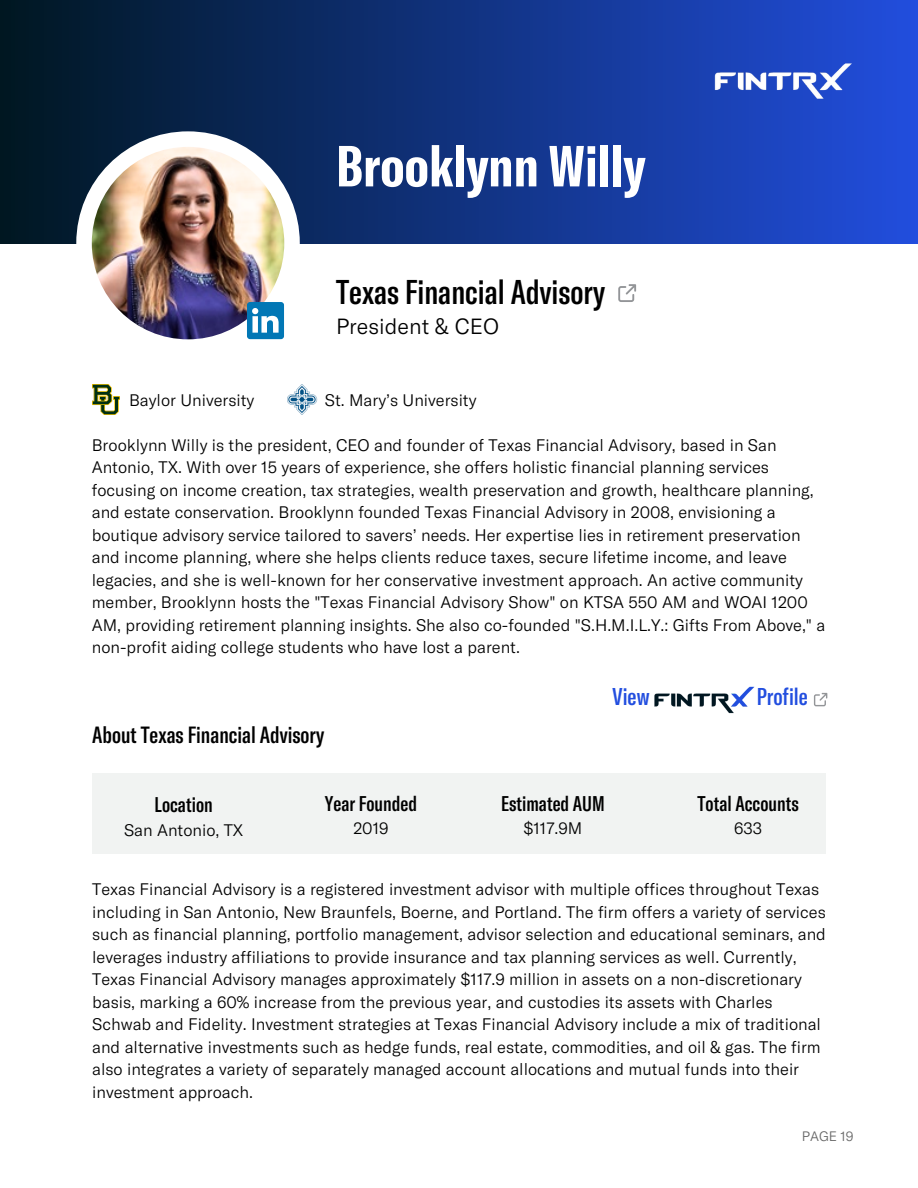
<style>
.page{position:relative;width:918px;height:1188px;background:#fff}
.page>*{position:absolute;margin:0;border:0;box-sizing:border-box;transform-origin:0 0}
.t1{font:700 extra-condensed 57px "GT America";color:#fff}
.t2{font:500 extra-condensed 33.9px "GT America";color:#000}
.t3{font:500 extra-condensed 24px "GT America";color:#224edf}
.t4{font:500 extra-condensed 23.1px "GT America";color:#000}
.t5{font:300 21.6px "GT America";color:#000}
.t6{font:500 extra-condensed 21px "GT America";color:#000}
.t7{font:300 16.5px/22.5px "GT America";color:#000}
.t8{font:300 13.5px "GT America";color:#666}
</style>
<div class="page">
<div style="left:0;top:0;width:918px;height:243px;background:linear-gradient(to right,#001721,#224ede)"></div>
<img style="left:698px;top:61px;width:156px;height:42px">
<div style="left:76px;top:131px;width:224px;height:224px;background:#fff;border-radius:50%"></div>
<img style="left:92px;top:147px;width:192px;height:192px;border-radius:50%">
<svg style="left:247px;top:302px;width:37px;height:37px"></svg>
<svg style="left:618px;top:284px;width:18px;height:18px"></svg>
<img style="left:654px;top:686px;width:101px;height:28px">
<svg style="left:814px;top:693px;width:13px;height:13px"></svg>
<div style="left:92px;top:773px;width:734px;height:81px;background:#f1f3f2"></div>
<img style="left:92px;top:384px;width:27px;height:31px">
<img style="left:287px;top:384px;width:31px;height:31px">
<h5 class="t1" style="left:336px;top:129px;width:311px">Brooklynn Willy</h5>
<p class="t2" style="left:336px;top:270px;width:270px">Texas Financial Advisory</p>
<p class="t7" style="left:129px;top:388px;width:127px">Baylor University</p>
<p class="t5" style="left:336px;top:313px;width:164px">President &amp; CEO</p>
<h5 class="t7" style="left:325px;top:388px;width:153px">St. Mary’s University</h5>
<p class="t7" style="left:92px;top:433px;width:735px">Brooklynn Willy is the president, CEO and founder of Texas Financial Advisory, based in San Antonio, TX. With over 15 years of experience, she offers holistic financial planning services focusing on income creation, tax strategies, wealth preservation and growth, healthcare planning, and estate conservation. Brooklynn founded Texas Financial Advisory in 2008, envisioning a boutique advisory service tailored to savers’ needs. Her expertise lies in retirement preservation and income planning, where she helps clients reduce taxes, secure lifetime income, and leave legacies, and she is well-known for her conservative investment approach. An active community member, Brooklynn hosts the "Texas Financial Advisory Show" on KTSA 550 AM and WOAI 1200<br>AM, providing retirement planning insights. She also co-founded "S.H.M.I.L.Y.: Gifts From Above," a non-profit aiding college students who have lost a parent.</p>
<h5 class="t4" style="left:92px;top:720px;width:233px">About Texas Financial Advisory</h5>
<p class="t6" style="left:155px;top:791px;width:60px">Location</p>
<p class="t7" style="left:124px;top:818px;width:121px">San Antonio, TX</p>
<h3 class="t6" style="left:325px;top:790px;width:94px">Year Founded</h3>
<h3 class="t7" style="left:353px;top:816px;width:37px">2019</h3>
<p class="t3" style="left:613px;top:681px;width:38px">View</p>
<p class="t3" style="left:757px;top:681px;width:53px">Profile</p>
<p class="t6" style="left:501px;top:790px;width:105px">Estimated AUM</p>
<p class="t6" style="left:698px;top:790px;width:103px">Total Accounts</p>
<p class="t7" style="left:523px;top:816px;width:60px">$117.9M</p>
<h6 class="t7" style="left:734px;top:816px;width:30px">633</h6>
<p class="t7" style="left:92px;top:878px;width:735px">Texas Financial Advisory is a registered investment advisor with multiple offices throughout Texas including in San Antonio, New Braunfels, Boerne, and Portland. The firm offers a variety of services such as financial planning, portfolio management, advisor selection and educational seminars, and leverages industry affiliations to provide insurance and tax planning services as well. Currently, Texas Financial Advisory manages approximately $117.9 million in assets on a non-discretionary basis, marking a 60% increase from the previous year, and custodies its assets with Charles Schwab and Fidelity. Investment strategies at Texas Financial Advisory include a mix of traditional and alternative investments such as hedge funds, real estate, commodities, and oil &amp; gas. The firm also integrates a variety of separately managed account allocations and mutual funds into their investment approach.</p>
<h5 class="t8" style="left:802px;top:1128px;width:53px">PAGE 19</h5>
</div>
